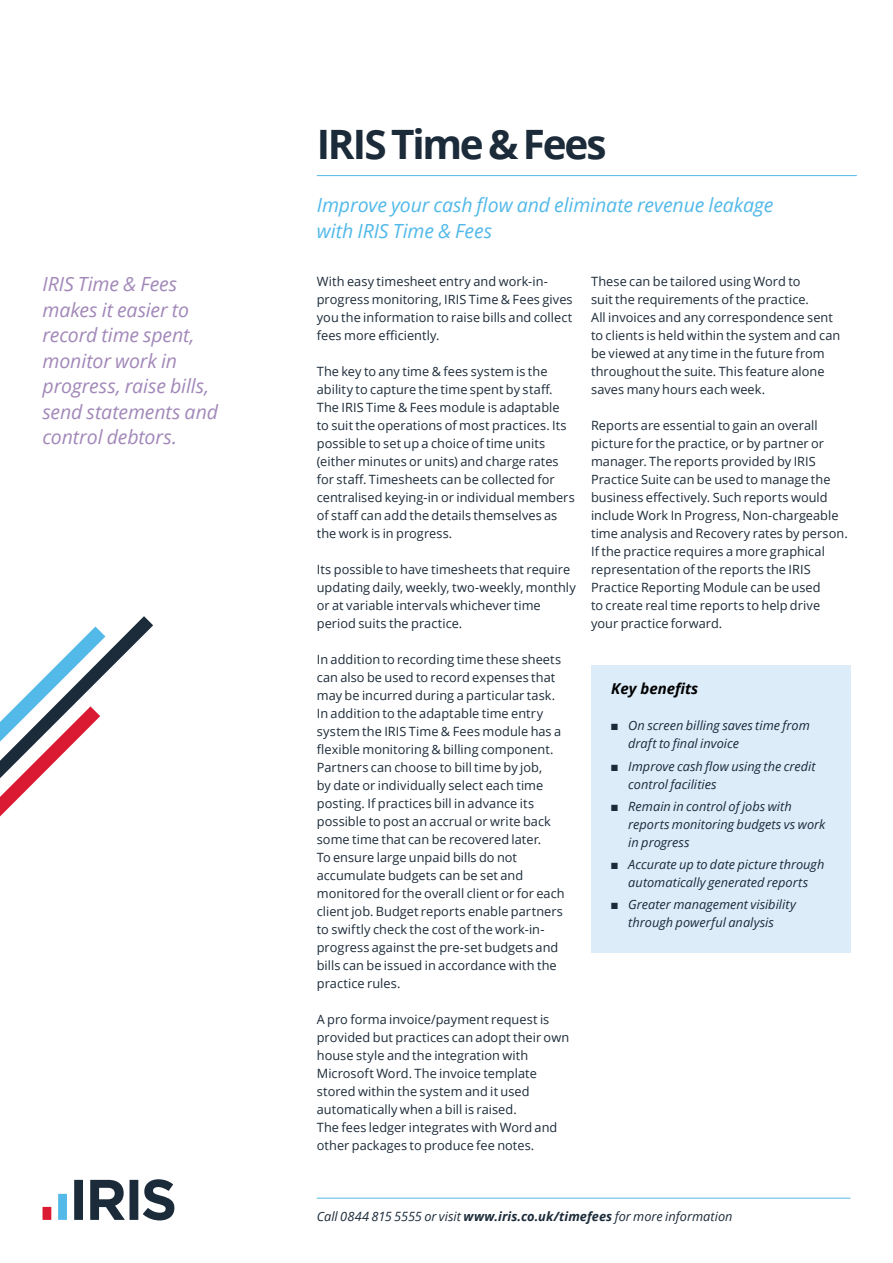
<style>
.page{position:relative;width:893px;height:1263px;background:#fff}
.page>*{position:absolute;margin:0;border:0;box-sizing:border-box;transform-origin:0 0}
.t1{font:700 40.5px "Open Sans";letter-spacing:-.05em;color:#1c2b39}
.t2{font:italic 19.5px/25.5px "Open Sans";letter-spacing:-.005em;color:#a288b9}
.t3{font:italic 19.5px/25.5px "Open Sans";letter-spacing:-.005em;color:#52b9e9}
.t4{font:italic 700 15px "Open Sans";color:#000}
.t5{font:12.75px/18px "Open Sans";letter-spacing:.005em;color:#1c2b39}
.t6{font:italic 12.75px/18px "Open Sans";color:#1c2b39}
.s1{font-weight:700}
</style>
<div class="page">
<div style="left:74px;top:1180px;width:9px;height:40px;background:#1c2b39"></div>
<div style="left:58px;top:1194px;width:9px;height:26px;background:#52b9e9"></div>
<div style="left:43px;top:1207px;width:8px;height:13px;background:#da1a32"></div>
<div style="left:130px;top:1180px;width:8px;height:40px;background:#1c2b39"></div>
<svg style="left:90px;top:1180px;width:35px;height:40px"></svg>
<svg style="left:143px;top:1179px;width:31px;height:41px"></svg>
<svg style="left:0;top:616px;width:153px;height:200px"></svg>
<hr style="left:317px;top:175px;width:540px;height:1px;background:#52b9e9">
<hr style="left:317px;top:1198px;width:533px;height:1px;background:#52b9e9">
<div style="left:591px;top:665px;width:259px;height:287px;background:#dcecf9"></div>
<h1 class="t1" style="left:317px;top:116px;width:291px">IRIS Time &amp; Fees</h1>
<h2 class="t3" style="left:317px;top:192px;width:458px">Improve your cash flow and eliminate revenue leakage with IRIS Time &amp; Fees</h2>
<h2 class="t2" style="left:43px;top:271px;width:177px">IRIS Time &amp; Fees makes it easier to record time spent, monitor work in progress, raise bills, send statements and control debtors.</h2>
<p class="t5" style="left:317px;top:272px;width:257px">With easy timesheet entry and work-in&shy;progress monitoring, IRIS Time &amp; Fees gives you the information to raise bills and collect fees more efficiently.</p>
<p class="t5" style="left:317px;top:362px;width:260px">The key to any time &amp; fees system is the ability to capture the time spent by staff.<br>The IRIS Time &amp; Fees module is adaptable to suit the operations of most practices. Its possible to set up a choice of time units (either minutes or units) and charge rates for staff. Timesheets can be collected for centralised keying-in or individual members of staff can add the details themselves as the work is in progress.</p>
<p class="t5" style="left:317px;top:560px;width:260px">Its possible to have timesheets that require updating daily, weekly, two-weekly, monthly or at variable intervals whichever time period suits the practice.</p>
<p class="t5" style="left:317px;top:650px;width:249px">In addition to recording time these sheets can also be used to record expenses that may be incurred during a particular task.<br>In addition to the adaptable time entry system the IRIS Time &amp; Fees module has a flexible monitoring &amp; billing component.<br>Partners can choose to bill time by job,<br>by date or individually select each time posting. If practices bill in advance its possible to post an accrual or write back some time that can be recovered later.<br>To ensure large unpaid bills do not accumulate budgets can be set and monitored for the overall client or for each client job. Budget reports enable partners to swiftly check the cost of the work-in&shy;progress against the pre-set budgets and bills can be issued in accordance with the practice rules.</p>
<p class="t5" style="left:317px;top:1010px;width:254px">A pro forma invoice/payment request is provided but practices can adopt their own house style and the integration with Microsoft Word. The invoice template stored within the system and it used automatically when a bill is raised.<br>The fees ledger integrates with Word and other packages to produce fee notes.</p>
<p class="t5" style="left:591px;top:272px;width:251px">These can be tailored using Word to<br>suit the requirements of the practice.<br>All invoices and any correspondence sent to clients is held within the system and can be viewed at any time in the future from throughout the suite. This feature alone saves many hours each week.</p>
<p class="t5" style="left:591px;top:416px;width:258px">Reports are essential to gain an overall picture for the practice, or by partner or manager. The reports provided by IRIS Practice Suite can be used to manage the business effectively. Such reports would include Work In Progress, Non-chargeable time analysis and Recovery rates by person.<br>If the practice requires a more graphical representation of the reports the IRIS Practice Reporting Module can be used<br>to create real time reports to help drive your practice forward.</p>
<p class="t4" style="left:611px;top:678px;width:89px">Key benefits</p>
<p class="t6" style="left:628px;top:716px;width:183px;text-indent:-17px">■ On screen billing saves time from draft to final invoice</p>
<p class="t6" style="left:628px;top:757px;width:189px;text-indent:-17px">■ Improve cash flow using the credit control facilities</p>
<p class="t6" style="left:628px;top:797px;width:199px;text-indent:-17px">■ Remain in control of jobs with reports monitoring budgets vs work in progress</p>
<p class="t6" style="left:611px;top:855px;width:215px;text-align:center">■ Accurate up to date picture through automatically generated reports</p>
<p class="t6" style="left:611px;top:895px;width:186px;text-align:center">■ Greater management visibility through powerful analysis</p>
<p class="t6" style="left:317px;top:1206px;width:417px">Call 0844 815 5555 or visit <span class="s1">www.iris.co.uk/timefees</span> for more information</p>
</div>
